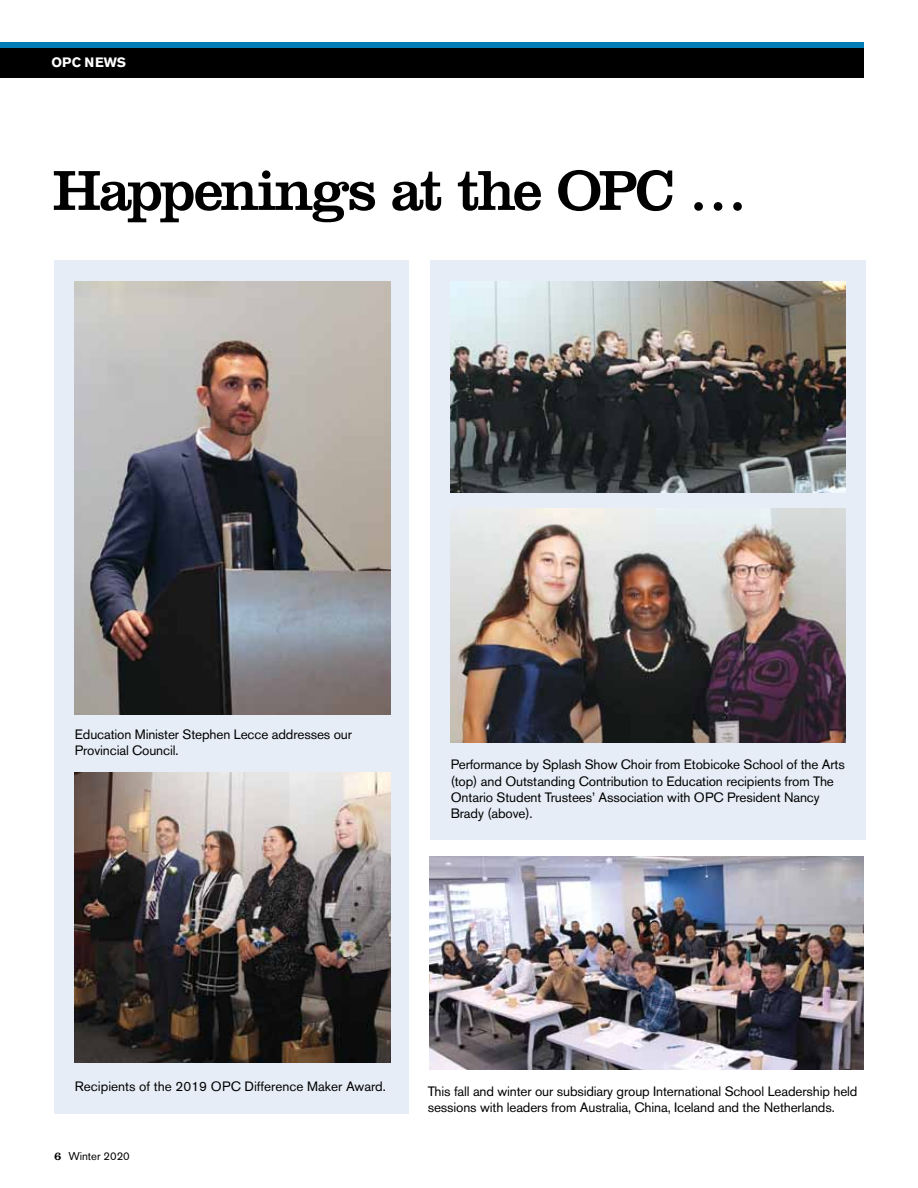
<style>
.page{position:relative;width:918px;height:1188px;background:#fff}
.page>*{position:absolute;margin:0;border:0;box-sizing:border-box;transform-origin:0 0}
.t1{font:58.5px "Clarendon";letter-spacing:-.05em;color:#000}
.t2{font:13.5px/16.2px "Akzidenz Grotesk BE";letter-spacing:-.01em;color:#000}
.t3{font:700 13.5px "Akzidenz Grotesk BE";color:#fff}
.t4{font:11.25px "Akzidenz Grotesk BE";color:#000}
.s1{font-family:"Clarendon";font-size:12px}
</style>
<div class="page">
<div style="left:54px;top:261px;width:355px;height:853px;background:#e6edf6"></div>
<div style="left:430px;top:260px;width:436px;height:580px;background:#e6edf6"></div>
<div style="left:0;top:42px;width:864px;height:13px;background:#007eb5"></div>
<div style="left:0;top:48px;width:864px;height:30px;background:#000"></div>
<img style="left:430px;top:856px;width:434px;height:213px">
<img style="left:75px;top:282px;width:316px;height:432px">
<img style="left:75px;top:772px;width:316px;height:291px">
<img style="left:451px;top:282px;width:394px;height:210px">
<img style="left:451px;top:509px;width:394px;height:233px">
<p class="t3" style="left:51px;top:55px;width:76px">OPC NEWS</p>
<p class="t1" style="left:52px;top:156px;width:696px">Happenings at the OPC …</p>
<p class="t2" style="left:75px;top:726px;width:279px">Education Minister Stephen Lecce addresses our<br>Provincial Council.</p>
<p class="t2" style="left:451px;top:757px;width:396px">Performance by Splash Show Choir from Etobicoke School of the Arts (top) and Outstanding Contribution to Education recipients from The Ontario Student Trustees’ Association with OPC President Nancy Brady (above).</p>
<p class="t2" style="left:75px;top:1078px;width:313px">Recipients of the 2019 OPC Difference Maker Award.</p>
<p class="t4" style="left:54px;top:1149px;width:77px"><span class="s1">6</span> Winter 2020</p>
<p class="t2" style="left:428px;top:1083px;width:431px">This fall and winter our subsidiary group International School Leadership held sessions with leaders from Australia, China, Iceland and the Netherlands.</p>
</div>
